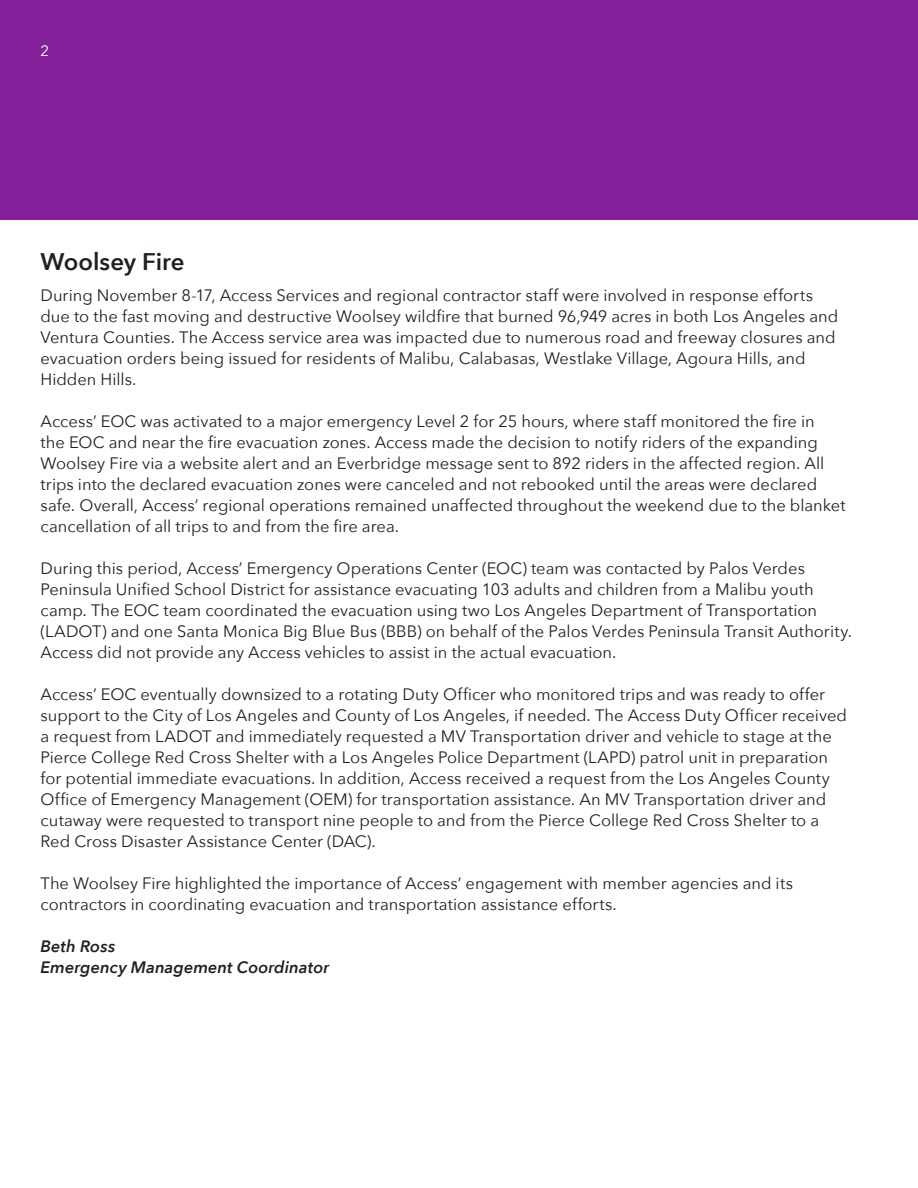
<style>
.page{position:relative;width:918px;height:1188px;background:#fff}
.page>*{position:absolute;margin:0;border:0;box-sizing:border-box;transform-origin:0 0}
.Headline{font:600 24px "Avenir Next";color:#231f20}
.Body_copy{font:16.5px/21px "Avenir Next";color:#231f20}
.Signature{font:italic 600 16.5px "Avenir Next";letter-spacing:.005em;color:#231f20}
.t1{font:15px "Avenir Next";color:#fff}
</style>
<div class="page">
<div style="left:0;top:0;width:918px;height:220px;background:#85209b"></div>
<p class="t1" style="left:40px;top:38px;width:10px">2</p>
<p class="Headline" style="left:40px;top:241px;width:146px">Woolsey Fire</p>
<p class="Body_copy" style="left:40px;top:284px;width:799px">During November 8-17, Access Services and regional contractor staff were involved in response efforts due to the fast moving and destructive Woolsey wildfire that burned 96,949 acres in both Los Angeles and Ventura Counties. The Access service area was impacted due to numerous road and freeway closures and evacuation orders being issued for residents of Malibu, Calabasas, Westlake Village, Agoura Hills, and Hidden Hills.</p>
<p class="Body_copy" style="left:40px;top:410px;width:807px">Access’ EOC was activated to a major emergency Level 2 for 25 hours, where staff monitored the fire in<br>the EOC and near the fire evacuation zones. Access made the decision to notify riders of the expanding Woolsey Fire via a website alert and an Everbridge message sent to 892 riders in the affected region. All trips into the declared evacuation zones were canceled and not rebooked until the areas were declared safe. Overall, Access’ regional operations remained unaffected throughout the weekend due to the blanket cancellation of all trips to and from the fire area.</p>
<p class="Body_copy" style="left:40px;top:557px;width:813px">During this period, Access’ Emergency Operations Center (EOC) team was contacted by Palos Verdes Peninsula Unified School District for assistance evacuating 103 adults and children from a Malibu youth camp. The EOC team coordinated the evacuation using two Los Angeles Department of Transportation (LADOT) and one Santa Monica Big Blue Bus (BBB) on behalf of the Palos Verdes Peninsula Transit Authority.<br>Access did not provide any Access vehicles to assist in the actual evacuation.</p>
<p class="Body_copy" style="left:40px;top:683px;width:808px">Access’ EOC eventually downsized to a rotating Duty Officer who monitored trips and was ready to offer support to the City of Los Angeles and County of Los Angeles, if needed. The Access Duty Officer received a request from LADOT and immediately requested a MV Transportation driver and vehicle to stage at the Pierce College Red Cross Shelter with a Los Angeles Police Department (LAPD) patrol unit in preparation for potential immediate evacuations. In addition, Access received a request from the Los Angeles County Office of Emergency Management (OEM) for transportation assistance. An MV Transportation driver and cutaway were requested to transport nine people to and from the Pierce College Red Cross Shelter to a Red Cross Disaster Assistance Center (DAC).</p>
<p class="Body_copy" style="left:40px;top:872px;width:754px">The Woolsey Fire highlighted the importance of Access’ engagement with member agencies and its contractors in coordinating evacuation and transportation assistance efforts.</p>
<p class="Signature" style="left:40px;top:932px;width:76px">Beth Ross</p>
<p class="Signature" style="left:40px;top:953px;width:290px">Emergency Management Coordinator</p>
</div>
